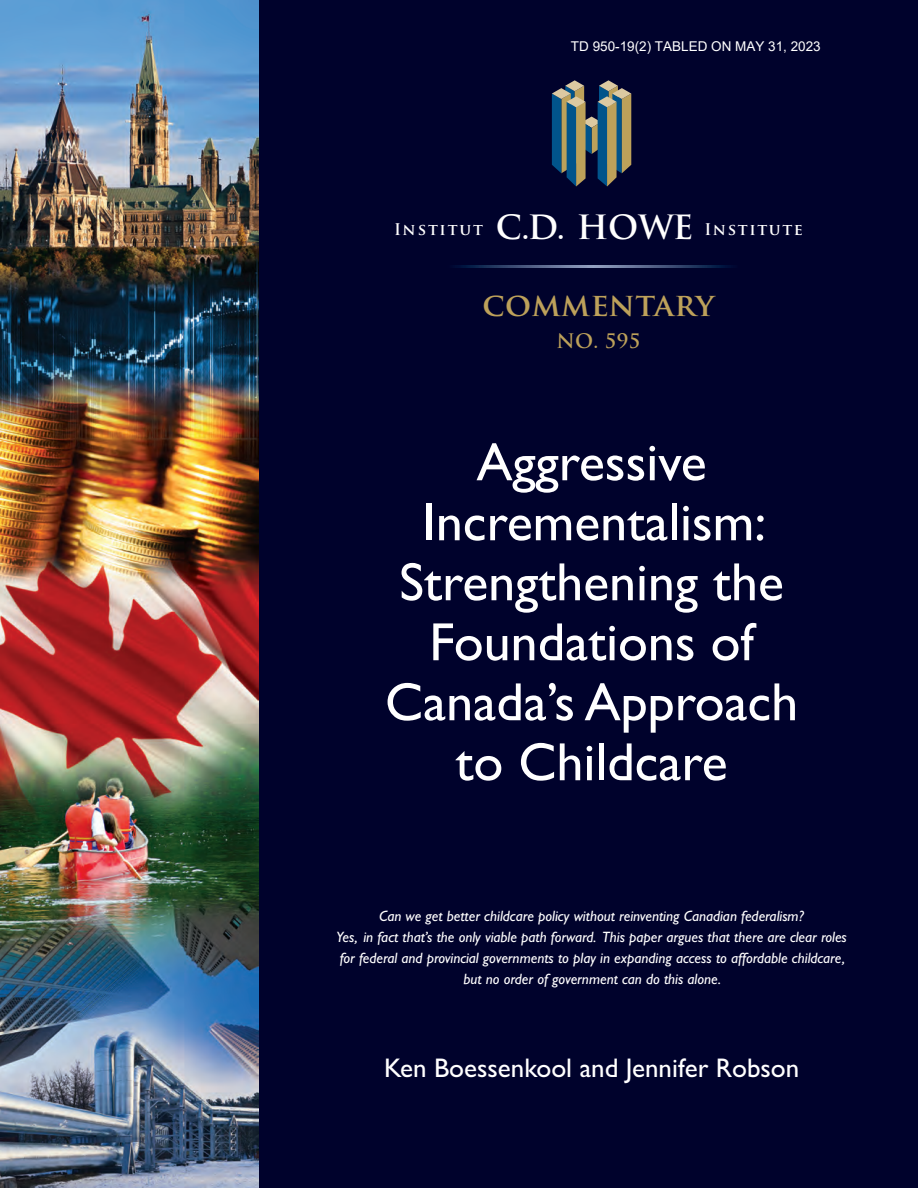
<style>
.page{position:relative;width:918px;height:1188px;background:#fff}
.page>*{position:absolute;margin:0;border:0;box-sizing:border-box;transform-origin:0 0}
.t1{font:54px/60px "Gill Sans";color:#fff;text-align:center}
.t2{font:700 31.5px "Trajan Pro";letter-spacing:.015em;color:#bda15a}
.t3{font:27px "Gill Sans";color:#fff}
.t4{font:700 19.5px "Trajan Pro";color:#bda15a}
.t5{font:700 15.75px "Trajan Pro";letter-spacing:.1em;color:#fff}
.t6{font:italic 15px/21px "Gill Sans";color:#fff;text-align:center}
.t7{font:13.5px "Arial";color:#fff}
.s1{font-size:32.55px}
</style>
<div class="page">
<div style="left:1px;top:0;width:917px;height:1188px;background:#00022c"></div>
<svg style="left:552px;top:80px;width:79px;height:107px"></svg>
<svg style="left:455px;top:266px;width:276px;height:1px"></svg>
<img style="left:0;top:0;width:258px;height:1188px">
<p class="t7" style="left:571px;top:37px;width:251px">TD 950-19(2) TABLED ON MAY 31, 2023</p>
<p class="t5" style="left:394px;top:219px;width:410px">Institut <span class="s1">C.D. HOWE</span> Institute</p>
<p class="t2" style="left:483px;top:285px;width:234px">commentary</p>
<p class="t4" style="left:557px;top:328px;width:85px">NO. 595</p>
<p class="t1" style="left:385px;top:433px;width:415px">Aggressive<br>Incrementalism:<br>Strengthening the<br>Foundations of<br>Canada’s Approach to Childcare</p>
<p class="t6" style="left:336px;top:906px;width:512px">Can we get better childcare policy without reinventing Canadian federalism?<br>Yes, in fact that’s the only viable path forward. This paper argues that there are clear roles for federal and provincial governments to play in expanding access to affordable childcare, but no order of government can do this alone.</p>
<p class="t3" style="left:384px;top:1052px;width:417px">Ken Boessenkool and Jennifer Robson</p>
</div>
